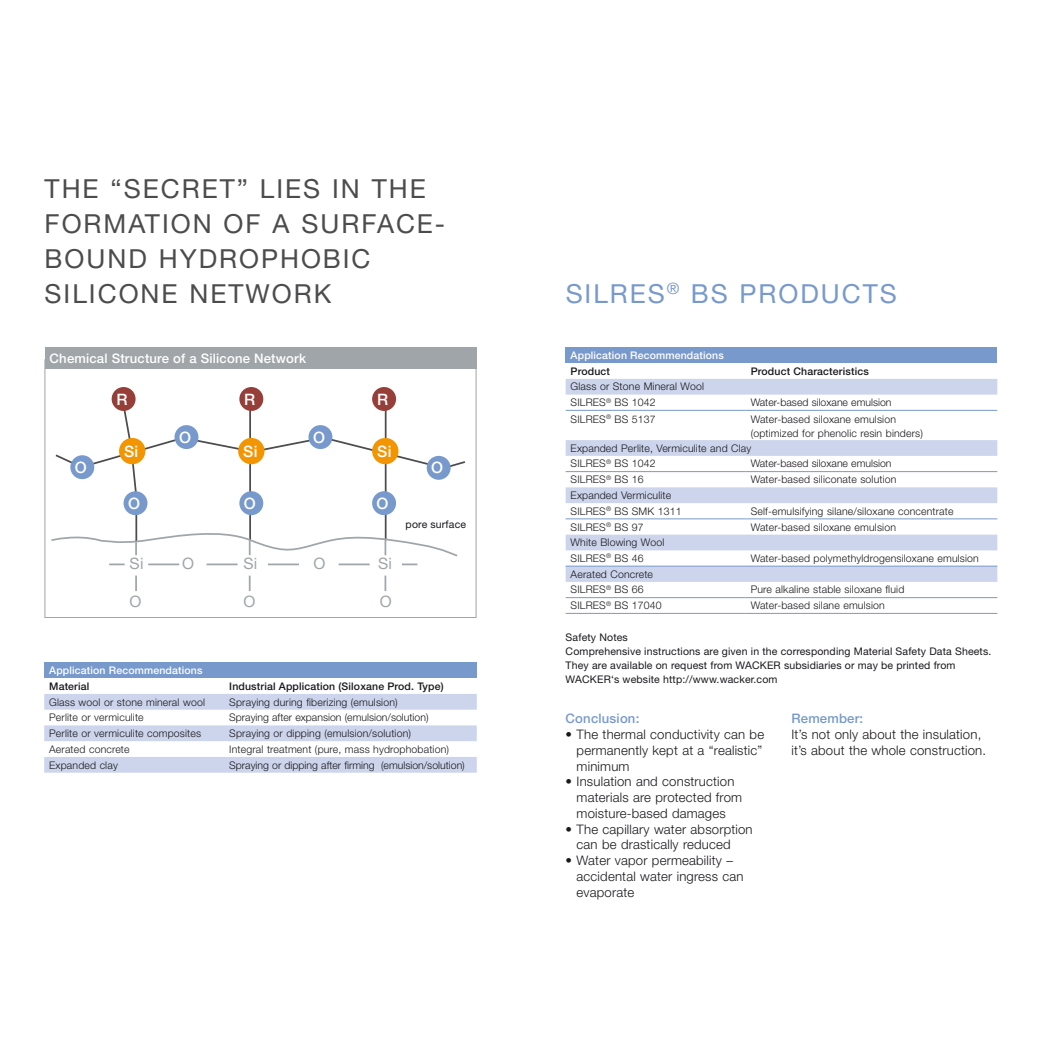
<style>
.page{position:relative;width:1042px;height:1042px;background:#fff}
.page>*{position:absolute;margin:0;border:0;box-sizing:border-box;transform-origin:0 0}
.t1{font:26.25px/35px "Helvetica Neue LT Pro";letter-spacing:.075em;color:#4c4c4e}
.t2{font:26.25px "Helvetica Neue LT Pro";letter-spacing:.075em;color:#7899cb}
.t3{font:500 15.75px "Helvetica Neue LT Pro";color:#fff}
.t4{font:15.75px "Helvetica Neue LT Pro";color:#9fa5a9}
.t5{font:300 13.12px/15.8px "Helvetica Neue LT Pro";letter-spacing:.015em;color:#1a171c}
.t6{font:500 13.12px "Helvetica Neue LT Pro";letter-spacing:.015em;color:#fff}
.t7{font:500 13.12px "Helvetica Neue LT Pro";letter-spacing:.015em;color:#7899cb}
.t8{font:300 10.5px/15.6px "Helvetica Neue LT Pro";letter-spacing:.015em;color:#1a171c}
.t9{font:10.5px/14px "Helvetica Neue LT Pro";letter-spacing:.015em;color:#1a171c}
.t10{font:500 10.5px "Helvetica Neue LT Pro";letter-spacing:.015em;color:#1a171c}
.t11{font:500 10.5px "Helvetica Neue LT Pro";letter-spacing:.015em;color:#fff}
</style>
<div class="page">
<hr style="left:135px;top:508px;width:2px;height:34px;background:#4c4c4e">
<svg style="left:55px;top:399px;width:410px;height:104px"></svg>
<hr style="left:249px;top:406px;width:2px;height:134px;background:#4c4c4e">
<hr style="left:385px;top:406px;width:1px;height:134px;background:#4c4c4e">
<div style="left:44px;top:662px;width:433px;height:16px;background:#7899cb"></div>
<svg style="left:44px;top:694px;width:433px;height:78px"></svg>
<div style="left:566px;top:347px;width:431px;height:16px;background:#7899cb"></div>
<svg style="left:566px;top:379px;width:431px;height:203px"></svg>
<hr style="left:566px;top:410px;width:180px;height:1px;background:#7899cb">
<hr style="left:746px;top:410px;width:251px;height:1px;background:#7899cb">
<hr style="left:566px;top:471px;width:180px;height:1px;background:#7899cb">
<hr style="left:746px;top:471px;width:251px;height:1px;background:#7899cb">
<hr style="left:566px;top:518px;width:180px;height:1px;background:#7899cb">
<hr style="left:746px;top:518px;width:251px;height:1px;background:#7899cb">
<hr style="left:566px;top:566px;width:180px;height:1px;background:#7899cb">
<hr style="left:746px;top:566px;width:251px;height:1px;background:#7899cb">
<hr style="left:566px;top:597px;width:180px;height:1px;background:#7899cb">
<hr style="left:746px;top:597px;width:251px;height:1px;background:#7899cb">
<hr style="left:566px;top:613px;width:180px;height:1px;background:#7899cb">
<hr style="left:746px;top:613px;width:251px;height:1px;background:#7899cb">
<div style="left:112px;top:387px;width:24px;height:24px;background:#963e38;border-radius:50%"></div>
<div style="left:124px;top:491px;width:23px;height:24px;background:#7899cb;border-radius:50%"></div>
<div style="left:70px;top:455px;width:24px;height:24px;background:#7899cb;border-radius:50%"></div>
<div style="left:239px;top:387px;width:24px;height:24px;background:#963e38;border-radius:50%"></div>
<div style="left:239px;top:491px;width:24px;height:24px;background:#7899cb;border-radius:50%"></div>
<div style="left:174px;top:425px;width:24px;height:24px;background:#7899cb;border-radius:50%"></div>
<div style="left:372px;top:387px;width:24px;height:24px;background:#963e38;border-radius:50%"></div>
<div style="left:372px;top:491px;width:24px;height:24px;background:#7899cb;border-radius:50%"></div>
<div style="left:308px;top:425px;width:24px;height:24px;background:#7899cb;border-radius:50%"></div>
<div style="left:427px;top:456px;width:24px;height:24px;background:#7899cb;border-radius:50%"></div>
<div style="left:119px;top:438px;width:26px;height:26px;background:#f29500;border-radius:50%"></div>
<div style="left:238px;top:438px;width:26px;height:26px;background:#f29500;border-radius:50%"></div>
<div style="left:372px;top:438px;width:26px;height:26px;background:#f29500;border-radius:50%"></div>
<svg style="left:384px;top:575px;width:2px;height:16px"></svg>
<svg style="left:249px;top:575px;width:2px;height:16px"></svg>
<svg style="left:135px;top:575px;width:2px;height:16px"></svg>
<svg style="left:51px;top:528px;width:407px;height:37px"></svg>
<div style="left:45px;top:347px;width:431px;height:21px;background:#9fa5a9"></div>
<h1 class="t1" style="left:45px;top:170px;width:402px">THE “SECRET” LIES IN THE<br>FORMATION OF A SURFACE-<br>BOUND HYDROPHOBIC<br>SILICONE NETWORK</h1>
<p class="t6" style="left:50px;top:350px;width:258px">Chemical Structure of a Silicone Network</p>
<h2 class="t3" style="left:117px;top:390px;width:13px">R</h2>
<h2 class="t3" style="left:179px;top:428px;width:13px">O</h2>
<h2 class="t3" style="left:244px;top:390px;width:13px">R</h2>
<h2 class="t3" style="left:313px;top:428px;width:13px">O</h2>
<h2 class="t3" style="left:377px;top:390px;width:13px">R</h2>
<h2 class="t3" style="left:75px;top:458px;width:13px">O</h2>
<h2 class="t3" style="left:124px;top:442px;width:16px">Si</h2>
<h2 class="t3" style="left:243px;top:442px;width:16px">Si</h2>
<h2 class="t3" style="left:377px;top:442px;width:16px">Si</h2>
<h2 class="t3" style="left:128px;top:494px;width:13px">O</h2>
<h2 class="t3" style="left:244px;top:494px;width:13px">O</h2>
<h2 class="t3" style="left:377px;top:494px;width:13px">O</h2>
<h2 class="t4" style="left:130px;top:554px;width:15px">Si</h2>
<h2 class="t4" style="left:182px;top:554px;width:13px">O</h2>
<h2 class="t4" style="left:243px;top:554px;width:15px">Si</h2>
<h2 class="t4" style="left:313px;top:554px;width:13px">O</h2>
<h2 class="t4" style="left:378px;top:554px;width:15px">Si</h2>
<h2 class="t4" style="left:130px;top:592px;width:13px">O</h2>
<h2 class="t4" style="left:243px;top:592px;width:13px">O</h2>
<h2 class="t4" style="left:380px;top:592px;width:13px">O</h2>
<h2 class="t3" style="left:431px;top:458px;width:13px">O</h2>
<p class="t9" style="left:406px;top:517px;width:62px">pore surface</p>
<p class="t11" style="left:49px;top:664px;width:155px">Application Recommendations</p>
<p class="t10" style="left:49px;top:680px;width:42px">Material</p>
<p class="t10" style="left:229px;top:680px;width:216px">Industrial Application (Siloxane Prod. Type)</p>
<p class="t8" style="left:49px;top:694px;width:157px">Glass wool or stone mineral wool</p>
<p class="t8" style="left:229px;top:694px;width:170px">Spraying during fiberizing (emulsion)</p>
<p class="t8" style="left:49px;top:709px;width:96px">Perlite or vermiculite</p>
<p class="t8" style="left:229px;top:709px;width:201px">Spraying after expansion (emulsion/solution)</p>
<p class="t8" style="left:49px;top:725px;width:153px">Perlite or vermiculite composites</p>
<p class="t8" style="left:229px;top:725px;width:183px">Spraying or dipping (emulsion/solution)</p>
<p class="t8" style="left:49px;top:741px;width:82px">Aerated concrete</p>
<p class="t8" style="left:229px;top:741px;width:221px">Integral treatment (pure, mass hydrophobation)</p>
<p class="t8" style="left:49px;top:757px;width:70px">Expanded clay</p>
<p class="t8" style="left:229px;top:757px;width:237px">Spraying or dipping after firming (emulsion/solution)</p>
<h1 class="t2" style="left:566px;top:277px;width:333px">SILRES<sup>®</sup> BS PRODUCTS</h1>
<p class="t11" style="left:570px;top:349px;width:155px">Application Recommendations</p>
<p class="t10" style="left:570px;top:365px;width:41px">Product</p>
<p class="t10" style="left:751px;top:365px;width:120px">Product Characteristics</p>
<p class="t8" style="left:570px;top:379px;width:135px">Glass or Stone Mineral Wool<br>SILRES<sup>®</sup> BS 1042</p>
<p class="t8" style="left:751px;top:394px;width:142px">Water-based siloxane emulsion</p>
<p class="t8" style="left:570px;top:411px;width:87px">SILRES<sup>®</sup> BS 5137</p>
<p class="t8" style="left:751px;top:411px;width:147px">Water-based siloxane emulsion</p>
<p class="t8" style="left:751px;top:425px;width:174px">(optimized for phenolic resin binders)</p>
<p class="t8" style="left:570px;top:440px;width:182px">Expanded Perlite, Vermiculite and Clay</p>
<p class="t8" style="left:570px;top:455px;width:87px">SILRES<sup>®</sup> BS 1042</p>
<p class="t8" style="left:751px;top:455px;width:142px">Water-based siloxane emulsion</p>
<p class="t8" style="left:570px;top:472px;width:75px">SILRES<sup>®</sup> BS 16</p>
<p class="t8" style="left:751px;top:472px;width:147px">Water-based siliconate solution</p>
<p class="t8" style="left:570px;top:487px;width:113px">Expanded Vermiculite<br>SILRES<sup>®</sup> BS SMK 1311</p>
<p class="t8" style="left:751px;top:503px;width:204px">Self-emulsifying silane/siloxane concentrate</p>
<p class="t8" style="left:570px;top:519px;width:75px">SILRES<sup>®</sup> BS 97</p>
<p class="t8" style="left:751px;top:519px;width:147px">Water-based siloxane emulsion</p>
<p class="t8" style="left:570px;top:534px;width:95px">White Blowing Wool<br>SILRES<sup>®</sup> BS 46</p>
<p class="t8" style="left:751px;top:550px;width:230px">Water-based polymethyldrogensiloxane emulsion</p>
<p class="t8" style="left:570px;top:566px;width:84px">Aerated Concrete<br>SILRES<sup>®</sup> BS 66</p>
<p class="t8" style="left:751px;top:581px;width:155px">Pure alkaline stable siloxane fluid</p>
<p class="t8" style="left:570px;top:597px;width:93px">SILRES<sup>®</sup> BS 17040</p>
<p class="t8" style="left:751px;top:597px;width:136px">Water-based silane emulsion</p>
<p class="t9" style="left:566px;top:630px;width:427px">Safety Notes<br>Comprehensive instructions are given in the corresponding Material Safety Data Sheets.<br>They are available on request from WACKER subsidiaries or may be printed from WACKER‘s website http://www.wacker.com</p>
<p class="t7" style="left:566px;top:711px;width:75px">Conclusion:</p>
<p class="t5" style="left:576px;top:726px;width:189px;text-indent:-11px">• The thermal conductivity can be permanently kept at a “realistic” minimum</p>
<p class="t5" style="left:576px;top:773px;width:167px;text-indent:-11px">• Insulation and construction materials are protected from moisture-based damages</p>
<p class="t5" style="left:576px;top:821px;width:178px;text-indent:-11px">• The capillary water absorption can be drastically reduced</p>
<p class="t5" style="left:576px;top:852px;width:168px;text-indent:-11px">• Water vapor permeability – accidental water ingress can evaporate</p>
<p class="t7" style="left:791px;top:711px;width:73px">Remember:</p>
<p class="t5" style="left:791px;top:726px;width:196px">It’s not only about the insulation, it’s about the whole construction.</p>
</div>
